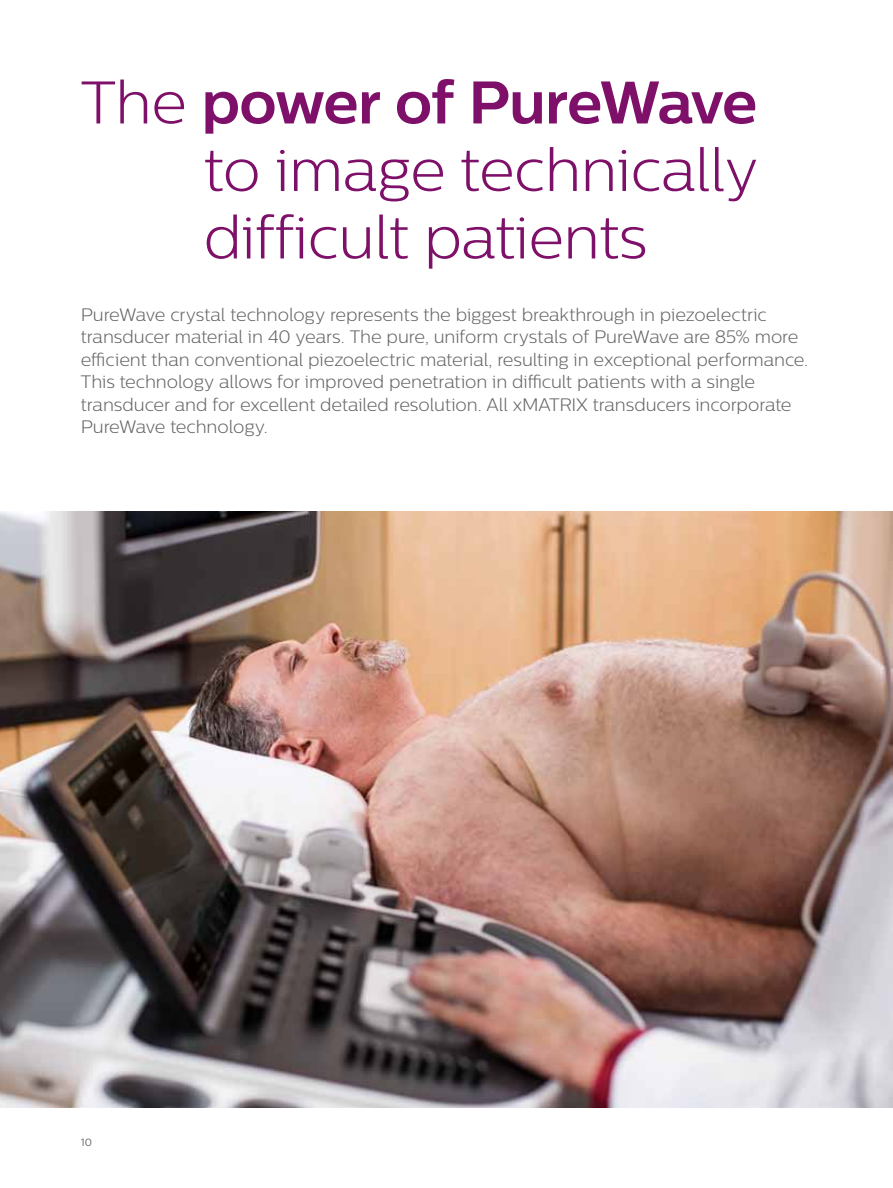
<style>
.page{position:relative;width:893px;height:1188px;background:#fff}
.page>*{position:absolute;margin:0;border:0;box-sizing:border-box;transform-origin:0 0}
.t1{font:300 60px/67.5px "Centrale Sans";letter-spacing:-.01em;color:#7e1069;text-align:justify}
.t2{font:300 18px/22.5px "Centrale Sans";letter-spacing:-.005em;color:#636466}
.t3{font:10.5px "Centrale Sans";color:#636466}
.s1{font-weight:700}
</style>
<div class="page">
<img style="left:0;top:512px;width:893px;height:595px">
<h1 class="t1" style="left:204px;top:68px;width:556px;text-indent:-123px">The <span class="s1">power of PureWave </span>to image technically difficult patients</h1>
<p class="t2" style="left:81px;top:303px;width:729px">PureWave crystal technology represents the biggest breakthrough in piezoelectric transducer material in 40 years. The pure, uniform crystals of PureWave are 85% more efficient than conventional piezoelectric material, resulting in exceptional performance.<br>This technology allows for improved penetration in difficult patients with a single transducer and for excellent detailed resolution. All xMATRIX transducers incorporate PureWave technology.</p>
<p class="t3" style="left:81px;top:1136px;width:13px">10</p>
</div>
